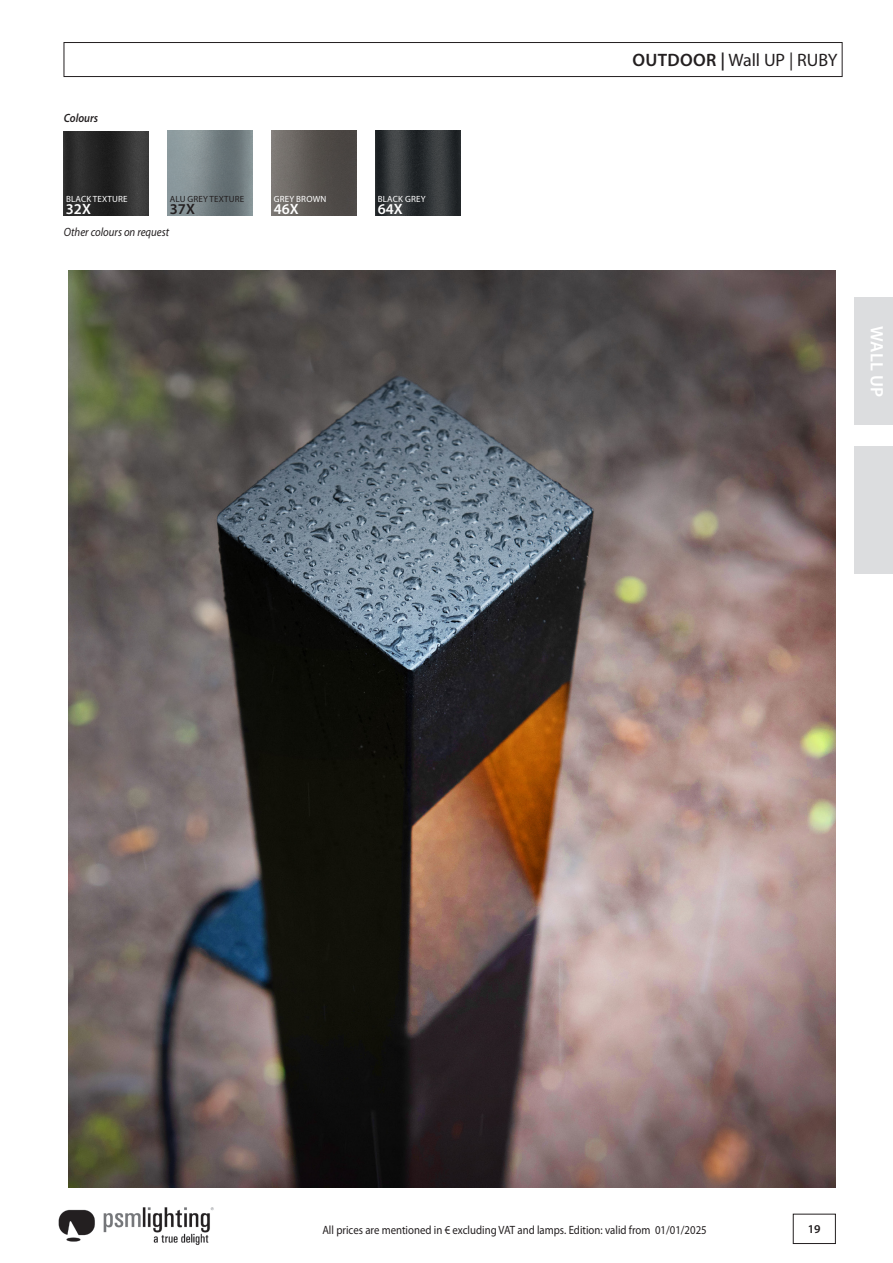
<style>
.page{position:relative;width:893px;height:1263px;background:#fff}
.page>*{position:absolute;margin:0;border:0;box-sizing:border-box;transform-origin:0 0}
.header_rechts{font:18px "Myriad Pro";color:#231f20}
.header_midden{font:600 18px "Myriad Pro";letter-spacing:.01em;color:#fff}
.Code_kabel{font:600 15px "Myriad Pro";letter-spacing:.005em;color:#fff}
.Code_kabel-2{font:600 15px "Myriad Pro";color:#231f20}
.omschrijving{font:12px "Myriad Pro";color:#231f20;scale:.9 1}
.Remarks{font:italic 12px "Myriad Pro";color:#231f20;scale:.9 1}
.Remarks_bold{font:italic 600 12px "Myriad Pro";color:#231f20;scale:.9 1}
.t1{font:600 12px "Myriad Pro";color:#231f20}
.Naam_kabel{font:9px "Myriad Pro";letter-spacing:.02em;color:#fff}
.Naam_kabel-2{font:9px "Myriad Pro";letter-spacing:.02em;color:#231f20}
.s1{font-weight:600}
</style>
<div class="page">
<div style="left:793px;top:1214px;width:43px;height:30px;border:1px solid #231f20"></div>
<img style="left:58px;top:1207px;width:156px;height:38px">
<div style="left:64px;top:42px;width:778px;height:35px;border:1px solid #231f20"></div>
<div style="left:855px;top:298px;width:38px;height:127px;background:#dcdddf"></div>
<div style="left:855px;top:446px;width:38px;height:128px;background:#dcdddf"></div>
<img style="left:64px;top:131px;width:85px;height:85px">
<img style="left:168px;top:131px;width:85px;height:85px">
<img style="left:272px;top:131px;width:85px;height:85px">
<img style="left:376px;top:131px;width:85px;height:85px">
<img style="left:68px;top:271px;width:768px;height:916px">
<p class="Remarks_bold" style="left:64px;top:111px;width:40px">Colours</p>
<p class="Naam_kabel" style="left:66px;top:194px;width:63px">BLACK TEXTURE</p>
<p class="Code_kabel" style="left:66px;top:199px;width:27px">32X</p>
<p class="Naam_kabel-2" style="left:170px;top:194px;width:76px">ALU GREY TEXTURE</p>
<p class="Code_kabel-2" style="left:170px;top:199px;width:27px">37X</p>
<p class="Remarks" style="left:64px;top:225px;width:119px">Other colours on request</p>
<p class="Naam_kabel" style="left:274px;top:194px;width:54px">GREY BROWN</p>
<p class="Code_kabel" style="left:274px;top:199px;width:27px">46X</p>
<p class="Naam_kabel" style="left:378px;top:194px;width:49px">BLACK GREY</p>
<p class="Code_kabel" style="left:378px;top:199px;width:27px">64X</p>
<p class="header_rechts" style="left:633px;top:49px;width:207px"><span class="s1">OUTDOOR |</span> Wall UP | RUBY</p>
<p class="header_midden" style="left:888px;top:326px;width:73px;rotate:90deg">WALL UP</p>
<p class="omschrijving" style="left:322px;top:1223px;width:429px">All prices are mentioned in € excluding VAT and lamps. Edition: valid from 01/01/2025</p>
<p class="t1" style="left:808px;top:1222px;width:14px">19</p>
</div>
